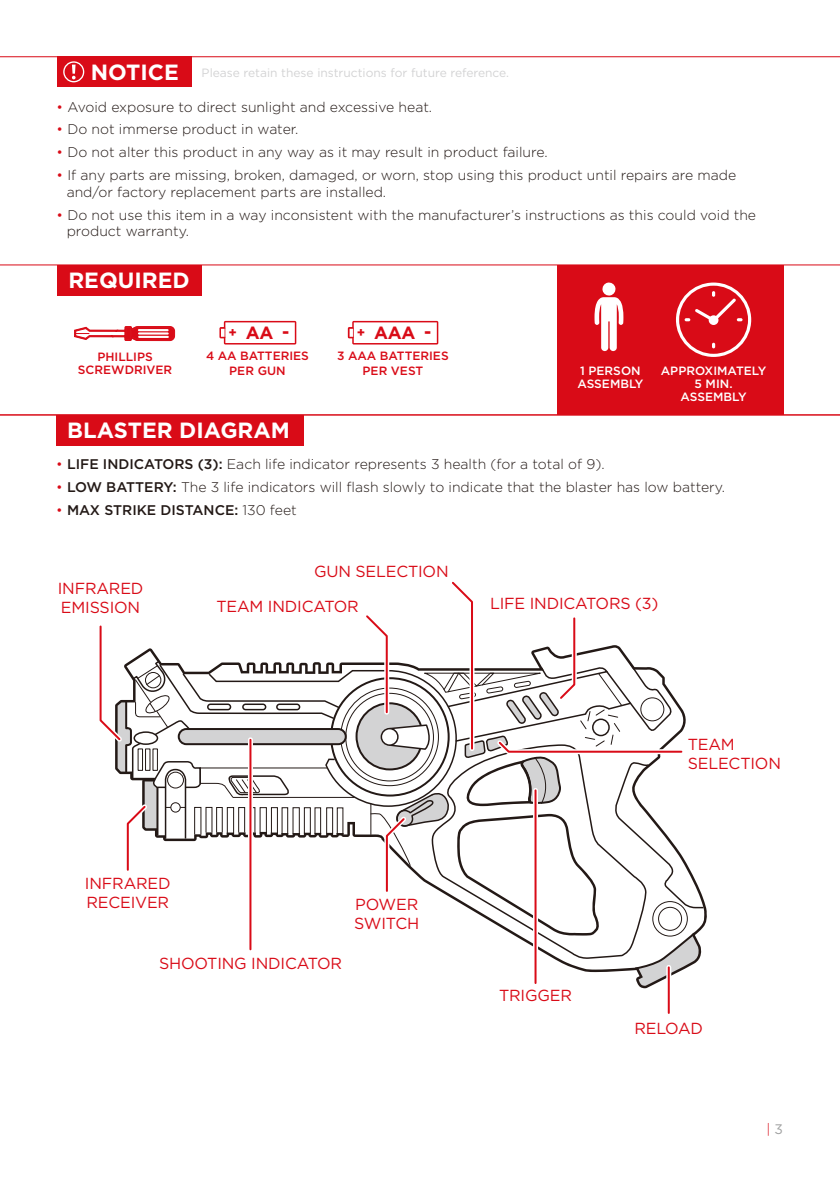
<style>
.page{position:relative;width:840px;height:1191px;background:#fff}
.page>*{position:absolute;margin:0;border:0;box-sizing:border-box;transform-origin:0 0}
.t1{font:700 22px "Gotham";color:#fff}
.t2{font:700 17.6px "Gotham";color:#d90b17}
.t3{font:16px/19.2px "Gotham";letter-spacing:-.01em;color:#d90b17}
.t4{font:300 14px/16.8px "Gotham";color:#231916}
.t5{font:500 14px "Gotham";color:#231916}
.t6{font:300 13.8px "Gotham";color:#d90b17}
.t7{font:500 12px/14.4px "Gotham";color:#d90b17;text-align:center}
.t8{font:12px "Gotham";color:#d3d3d4}
.t9{font:500 12px/13px "Gotham";color:#fff;text-align:center}
.s1{font-weight:700;font-size:22px;color:#fff}
.s2{color:#d90b17}
.s3{font-size:13.2px}
.s4{font-weight:500}
.s5{font-weight:300;color:#d90b17}
.s6{font-weight:300}
.s7{font-weight:400;color:#9fa0a0}
</style>
<div class="page">
<svg style="left:74px;top:326px;width:101px;height:15px"></svg>
<div style="left:556px;top:265px;width:227px;height:150px;background:#d90b17"></div>
<svg style="left:676px;top:282px;width:74px;height:75px"></svg>
<svg style="left:594px;top:282px;width:29px;height:69px"></svg>
<div style="left:56px;top:265px;width:145px;height:30px;background:#d90b17"></div>
<hr style="left:0;top:264px;width:839px;height:1px;background:#d90b17">
<div style="left:56px;top:415px;width:248px;height:30px;background:#d90b17"></div>
<hr style="left:0;top:414px;width:839px;height:2px;background:#d90b17">
<svg style="left:219px;top:321px;width:77px;height:23px"></svg>
<svg style="left:347px;top:321px;width:91px;height:23px"></svg>
<div style="left:57px;top:57px;width:134px;height:30px;background:#d90b17"></div>
<hr style="left:0;top:56px;width:839px;height:1px;background:#d90b17">
<div style="left:63px;top:61px;width:21px;height:21px;border:1px solid #fff;border-radius:50%"></div>
<svg style="left:72px;top:65px;width:3px;height:14px"></svg>
<div style="left:652px;top:901px;width:35px;height:35px;border:1px solid #231916;border-radius:50%"></div>
<div style="left:657px;top:907px;width:24px;height:23px;border:1px solid #231916;border-radius:50%"></div>
<svg style="left:632px;top:931px;width:69px;height:58px"></svg>
<svg style="left:470px;top:909px;width:176px;height:49px"></svg>
<div style="left:248px;top:740px;width:5px;height:209px;background:#ed8e93"></div>
<hr style="left:249px;top:740px;width:2px;height:209px;background:#d90b17">
<div style="left:532px;top:790px;width:5px;height:193px;background:#fff"></div>
<hr style="left:534px;top:790px;width:2px;height:193px;background:#d90b17">
<div style="left:666px;top:967px;width:5px;height:46px;background:#e13f49"></div>
<hr style="left:667px;top:967px;width:2px;height:46px;background:#d90b17">
<svg style="left:99px;top:581px;width:605px;height:328px"></svg>
<p class="t8" style="left:91px;top:65px;width:420px"><span class="s1">NOTICE</span> Please retain these instructions for future reference.</p>
<p class="t4" style="left:57px;top:98px;width:377px"><span class="s2">•</span> Avoid exposure to direct sunlight and excessive heat.</p>
<p class="t4" style="left:57px;top:121px;width:243px"><span class="s2">•</span> Do not immerse product in water.</p>
<p class="t4" style="left:57px;top:143px;width:492px"><span class="s2">•</span> Do not alter this product in any way as it may result in product failure.</p>
<p class="t4" style="left:67px;top:166px;width:670px;text-indent:-10px"><span class="s2">•</span> If any parts are missing, broken, damaged, or worn, stop using this product until repairs are made and/or factory replacement parts are installed.</p>
<p class="t4" style="left:67px;top:206px;width:690px;text-indent:-10px"><span class="s2">•</span> Do not use this item in a way inconsistent with the manufacturer’s instructions as this could void the product warranty.</p>
<h1 class="t1" style="left:68px;top:266px;width:123px">REQUIRED</h1>
<p class="t7" style="left:78px;top:350px;width:96px;line-height:13px">PHILLIPS<br>SCREWDRIVER</p>
<p class="t2" style="left:228px;top:321px;width:62px"><span class="s3">+</span> AA -</p>
<p class="t7" style="left:206px;top:349px;width:104px">4 AA BATTERIES<br>PER GUN</p>
<h1 class="t1" style="left:67px;top:416px;width:224px">BLASTER DIAGRAM</h1>
<p class="t2" style="left:356px;top:321px;width:76px"><span class="s3">+</span> AAA -</p>
<p class="t7" style="left:337px;top:349px;width:113px">3 AAA BATTERIES<br>PER VEST</p>
<p class="t9" style="left:577px;top:364px;width:68px;text-align:left">1 PERSON<br>ASSEMBLY</p>
<p class="t9" style="left:660px;top:364px;width:107px">APPROXIMATELY<br>5 MIN.<br>ASSEMBLY</p>
<p class="t4" style="left:56px;top:455px;width:549px"><span class="s2">•</span> <span class="s4">LIFE INDICATORS (3):</span> Each life indicator represents 3 health (for a total of 9).</p>
<p class="t4" style="left:56px;top:478px;width:670px"><span class="s2">•</span> <span class="s4">LOW BATTERY:</span> The 3 life indicators will flash slowly to indicate that the blaster has low battery.</p>
<p class="t5" style="left:56px;top:500px;width:242px"><span class="s5">•</span> MAX STRIKE DISTANCE: <span class="s6">130 feet</span></p>
<p class="t3" style="left:58px;top:578px;width:87px">INFRARED<br>EMISSION</p>
<p class="t3" style="left:314px;top:561px;width:136px">GUN SELECTION</p>
<p class="t3" style="left:216px;top:596px;width:144px">TEAM INDICATOR</p>
<p class="t3" style="left:489px;top:593px;width:170px">LIFE INDICATORS (3)</p>
<p class="t3" style="left:85px;top:873px;width:87px">INFRARED<br>RECEIVER</p>
<p class="t3" style="left:159px;top:953px;width:185px">SHOOTING INDICATOR</p>
<p class="t3" style="left:354px;top:894px;width:66px">POWER<br>SWITCH</p>
<p class="t3" style="left:687px;top:734px;width:95px">TEAM<br>SELECTION</p>
<p class="t3" style="left:499px;top:985px;width:74px">TRIGGER</p>
<p class="t3" style="left:634px;top:1018px;width:70px">RELOAD</p>
<p class="t6" style="left:766px;top:1120px;width:18px">| <span class="s7">3</span></p>
</div>
